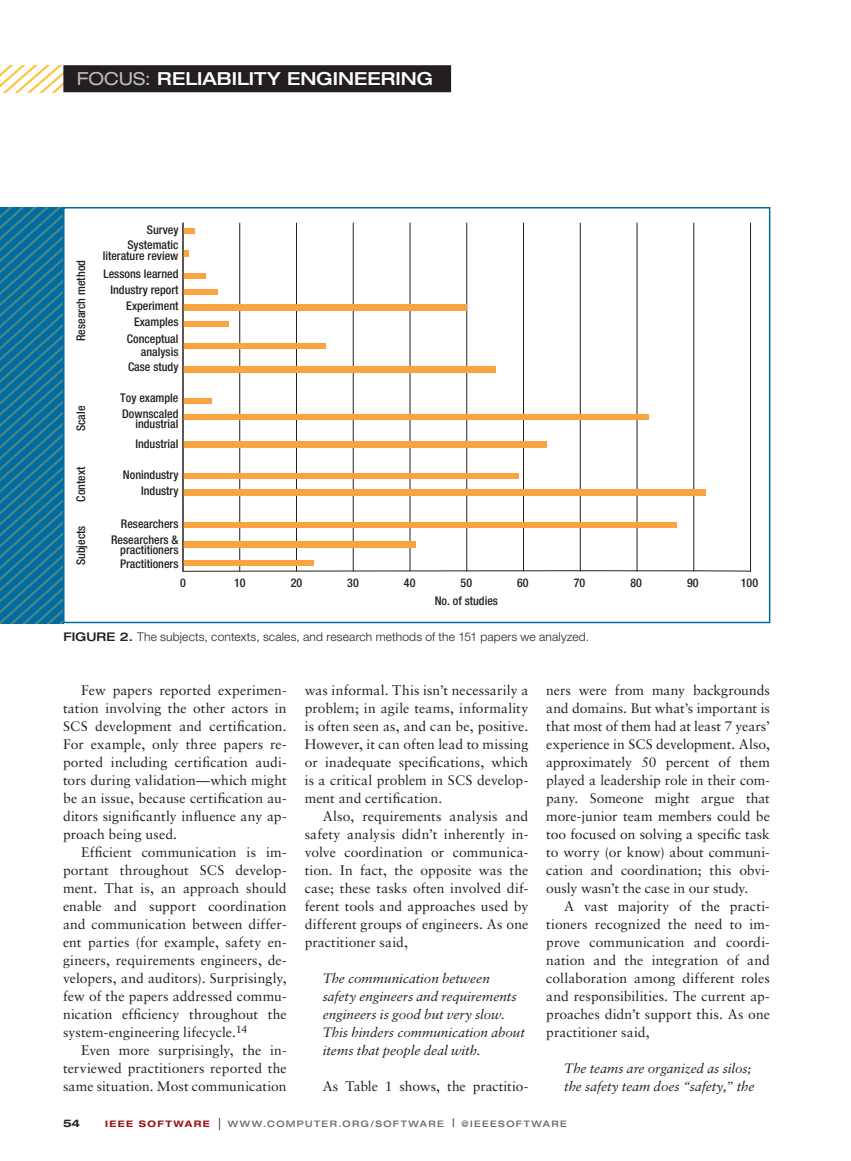
<style>
.page{position:relative;width:851px;height:1161px;background:#fff}
.page>*{position:absolute;margin:0;border:0;box-sizing:border-box;transform-origin:0 0}
.t1{font:500 expanded 18px "Helvetica Neue LT Std";color:#fff}
.t2{font:13.8px/18px "Sabon LT Std";letter-spacing:.005em;color:#231f20;text-align:justify}
.t3{font:italic 13.5px/18px "Sabon LT Std";color:#231f20}
.t4{font:500 condensed 12px/10.5px "Helvetica Neue LT Std";color:#231f20;text-align:right}
.t5{font:300 12px "Helvetica Neue LT Std";letter-spacing:.015em;color:#231f20}
.t6{font:700 expanded 10.5px "Helvetica Neue LT Std";color:#231f20}
.t7{font:500 expanded 9px "Helvetica Neue LT Std";letter-spacing:.155em;color:#6c6d70}
.s1{font-weight:400;color:#bcbdc0}
.s2{font-weight:500;font-stretch:expanded}
.s3{font-weight:700;color:#9c1418}
.s4{font-family:"Helvetica LT Std";font-weight:400;font-stretch:condensed;font-size:12px;color:#231f20}
.s5{font-weight:400;font-stretch:condensed;font-size:12px;color:#231f20}
</style>
<div class="page">
<svg style="left:0;top:65px;width:63px;height:27px"></svg>
<div style="left:63px;top:65px;width:388px;height:27px;background:#231f20"></div>
<svg style="left:0;top:207px;width:63px;height:416px;background:#147399"></svg>
<svg style="left:182px;top:223px;width:569px;height:349px"></svg>
<div style="left:63px;top:207px;width:707px;height:416px;border:2px solid #006ca1"></div>
<h1 class="t1" style="left:77px;top:68px;width:357px"><span class="s1">FOCUS:</span> RELIABILITY ENGINEERING</h1>
<p class="t4" style="left:76px;top:341px;width:82px;rotate:-90deg">Research method</p>
<p class="t4" style="left:76px;top:431px;width:27px;rotate:-90deg">Scale</p>
<p class="t4" style="left:76px;top:502px;width:36px;rotate:-90deg">Context</p>
<p class="t4" style="left:76px;top:565px;width:41px;rotate:-90deg">Subjects</p>
<p class="t4" style="left:147px;top:224px;width:33px">Survey</p>
<p class="t4" style="left:103px;top:240px;width:77px">Systematic literature review</p>
<p class="t4" style="left:103px;top:268px;width:77px">Lessons learned</p>
<p class="t4" style="left:110px;top:284px;width:69px">Industry report</p>
<p class="t4" style="left:126px;top:300px;width:54px">Experiment</p>
<p class="t4" style="left:134px;top:316px;width:46px">Examples</p>
<p class="t4" style="left:127px;top:333px;width:53px;line-height:12.8px">Conceptual analysis</p>
<p class="t4" style="left:128px;top:361px;width:52px">Case study</p>
<p class="t4" style="left:120px;top:392px;width:60px">Toy example</p>
<p class="t4" style="left:122px;top:408px;width:58px">Downscaled industrial</p>
<p class="t4" style="left:135px;top:439px;width:45px">Industrial</p>
<p class="t4" style="left:123px;top:470px;width:57px">Nonindustry</p>
<p class="t4" style="left:141px;top:485px;width:39px">Industry</p>
<p class="t4" style="left:121px;top:519px;width:59px">Researchers</p>
<p class="t4" style="left:111px;top:534px;width:69px">Researchers &amp; practitioners</p>
<p class="t4" style="left:120px;top:559px;width:60px">Practitioners</p>
<p class="t4" style="left:180px;top:577px;width:7px">0</p>
<p class="t4" style="left:291px;top:577px;width:13px">20</p>
<p class="t4" style="left:234px;top:577px;width:13px">10</p>
<p class="t4" style="left:404px;top:577px;width:13px">40</p>
<p class="t4" style="left:347px;top:577px;width:13px">30</p>
<p class="t4" style="left:517px;top:577px;width:13px">60</p>
<p class="t4" style="left:460px;top:577px;width:13px">50</p>
<p class="t4" style="left:630px;top:577px;width:13px">80</p>
<p class="t4" style="left:574px;top:577px;width:13px">70</p>
<p class="t4" style="left:687px;top:577px;width:13px">90</p>
<p class="t4" style="left:740px;top:577px;width:19px">100</p>
<p class="t4" style="left:434px;top:595px;width:65px">No. of studies</p>
<p class="t5" style="left:63px;top:630px;width:527px"><span class="s2">FIGURE 2.</span> The subjects, contexts, scales, and research methods of the 151 papers we analyzed.</p>
<p class="t2" style="left:63px;top:681px;width:225px;text-indent:18px">Few papers reported experimen&shy;tation involving the other actors in SCS development and certification.<br>For example, only three papers re&shy;ported including certification audi&shy;tors during validation—which might be an issue, because certification au&shy;ditors significantly influence any ap&shy;proach being used.</p>
<p class="t2" style="left:63px;top:843px;width:225px;text-indent:18px">Efficient communication is im&shy;portant throughout SCS develop&shy;ment. That is, an approach should enable and support coordination and communication between differ&shy;ent parties (for example, safety en&shy;gineers, requirements engineers, de&shy;velopers, and auditors). Surprisingly, few of the papers addressed commu&shy;nication efficiency throughout the system-engineering lifecycle.<sup>14</sup></p>
<p class="t2" style="left:63px;top:1041px;width:225px;text-indent:18px">Even more surprisingly, the in&shy;terviewed practitioners reported the same situation. Most communication</p>
<p class="t2" style="left:304px;top:681px;width:225px">was informal. This isn’t necessarily a problem; in agile teams, informality is often seen as, and can be, positive.<br>However, it can often lead to missing or inadequate specifications, which is a critical problem in SCS develop&shy;ment and certification.</p>
<p class="t2" style="left:304px;top:807px;width:225px;text-indent:18px">Also, requirements analysis and safety analysis didn’t inherently in&shy;volve coordination or communica&shy;tion. In fact, the opposite was the case; these tasks often involved dif&shy;ferent tools and approaches used by different groups of engineers. As one practitioner said,</p>
<p class="t3" style="left:322px;top:970px;width:204px">The communication between safety engineers and requirements engineers is good but very slow.<br>This hinders communication about items that people deal with.</p>
<p class="t2" style="left:322px;top:1077px;width:207px">As Table 1 shows, the practitio-</p>
<p class="t2" style="left:546px;top:681px;width:225px">ners were from many backgrounds and domains. But what’s important is that most of them had at least 7 years’ experience in SCS development. Also, approximately 50 percent of them played a leadership role in their com&shy;pany. Someone might argue that more-junior team members could be too focused on solving a specific task to worry (or know) about communi&shy;cation and coordination; this obvi&shy;ously wasn’t the case in our study.</p>
<p class="t2" style="left:546px;top:897px;width:225px;text-indent:18px">A vast majority of the practi&shy;tioners recognized the need to im&shy;prove communication and coordi&shy;nation and the integration of and collaboration among different roles and responsibilities. The current ap&shy;proaches didn’t support this. As one practitioner said,</p>
<p class="t3" style="left:564px;top:1060px;width:191px">The teams are organized as silos; the safety team does “safety,” the</p>
<p class="t6" style="left:63px;top:1117px;width:19px">54</p>
<p class="t7" style="left:105px;top:1118px;width:463px"><span class="s3">IEEE SOFTWARE</span> <span class="s4">|</span> WWW.COMPUTER.ORG/SOFTWARE <span class="s5">|</span> @IEEESOFTWARE</p>
</div>
